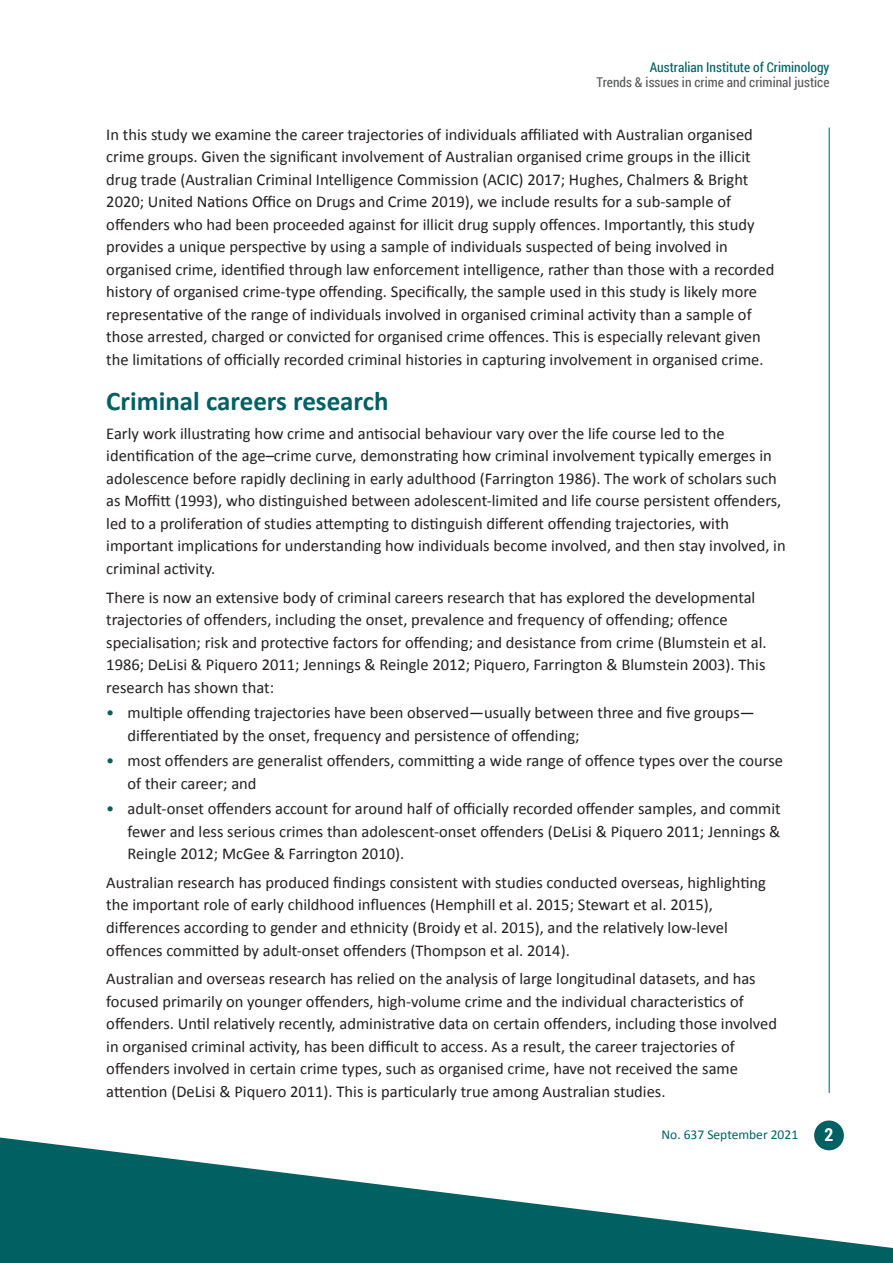
<style>
.page{position:relative;width:893px;height:1263px;background:#fff}
.page>*{position:absolute;margin:0;border:0;box-sizing:border-box;transform-origin:0 0}
.t1{font:700 27px "Calibri";color:#006062}
.t2{font:700 18px "Roboto Condensed";color:#fff}
.body{font:16.5px/22.5px "Calibri";color:#231f20}
.t3{font:13.5px "Roboto Condensed";color:#57585a}
.t4{font:13.5px "Roboto Condensed";color:#006062}
.t5{font:13.5px "Calibri";color:#006062}
.s1{color:#006062}
</style>
<div class="page">
<hr style="left:829px;top:128px;width:1px;height:965px;background:#006062">
<div style="left:814px;top:1120px;width:30px;height:30px;background:#006062;border-radius:50%"></div>
<svg style="left:0;top:1137px;width:893px;height:126px;fill:#006062"></svg>
<p class="t4" style="left:650px;top:58px;width:181px">Australian Institute of Criminology</p>
<p class="t3" style="left:597px;top:73px;width:234px">Trends &amp; issues in crime and criminal justice</p>
<p class="body" style="left:106px;top:123px;width:670px">In this study we examine the career trajectories of individuals affiliated with Australian organised crime groups. Given the significant involvement of Australian organised crime groups in the illicit drug trade (Australian Criminal Intelligence Commission (ACIC) 2017; Hughes, Chalmers &amp; Bright 2020; United Nations Office on Drugs and Crime 2019), we include results for a sub-sample of offenders who had been proceeded against for illicit drug supply offences. Importantly, this study provides a unique perspective by using a sample of individuals suspected of being involved in organised crime, identified through law enforcement intelligence, rather than those with a recorded history of organised crime-type offending. Specifically, the sample used in this study is likely more representative of the range of individuals involved in organised criminal activity than a sample of those arrested, charged or convicted for organised crime offences. This is especially relevant given the limitations of officially recorded criminal histories in capturing involvement in organised crime.</p>
<h1 class="t1" style="left:106px;top:384px;width:284px">Criminal careers research</h1>
<p class="body" style="left:106px;top:422px;width:681px">Early work illustrating how crime and antisocial behaviour vary over the life course led to the identification of the age–crime curve, demonstrating how criminal involvement typically emerges in adolescence before rapidly declining in early adulthood (Farrington 1986). The work of scholars such as Moffitt (1993), who distinguished between adolescent-limited and life course persistent offenders, led to a proliferation of studies attempting to distinguish different offending trajectories, with important implications for understanding how individuals become involved, and then stay involved, in criminal activity.</p>
<p class="body" style="left:106px;top:586px;width:662px">There is now an extensive body of criminal careers research that has explored the developmental trajectories of offenders, including the onset, prevalence and frequency of offending; offence specialisation; risk and protective factors for offending; and desistance from crime (Blumstein et al.<br>1986; DeLisi &amp; Piquero 2011; Jennings &amp; Reingle 2012; Piquero, Farrington &amp; Blumstein 2003). This research has shown that:</p>
<p class="body" style="left:128px;top:701px;width:629px;text-indent:-21px"><span class="s1">•</span> multiple offending trajectories have been observed—usually between three and five groups— differentiated by the onset, frequency and persistence of offending;</p>
<p class="body" style="left:128px;top:749px;width:657px;text-indent:-21px"><span class="s1">•</span> most offenders are generalist offenders, committing a wide range of offence types over the course of their career; and</p>
<p class="body" style="left:128px;top:797px;width:655px;text-align:justify;text-indent:-21px"><span class="s1">•</span> adult-onset offenders account for around half of officially recorded offender samples, and commit fewer and less serious crimes than adolescent-onset offenders (DeLisi &amp; Piquero 2011; Jennings &amp; Reingle 2012; McGee &amp; Farrington 2010).</p>
<p class="body" style="left:106px;top:871px;width:661px">Australian research has produced findings consistent with studies conducted overseas, highlighting the important role of early childhood influences (Hemphill et al. 2015; Stewart et al. 2015), differences according to gender and ethnicity (Broidy et al. 2015), and the relatively low-level offences committed by adult-onset offenders (Thompson et al. 2014).</p>
<p class="body" style="left:106px;top:968px;width:672px">Australian and overseas research has relied on the analysis of large longitudinal datasets, and has focused primarily on younger offenders, high-volume crime and the individual characteristics of offenders. Until relatively recently, administrative data on certain offenders, including those involved in organised criminal activity, has been difficult to access. As a result, the career trajectories of offenders involved in certain crime types, such as organised crime, have not received the same attention (DeLisi &amp; Piquero 2011). This is particularly true among Australian studies.</p>
<p class="t5" style="left:661px;top:1126px;width:138px">No. 637 September 2021</p>
<p class="t2" style="left:824px;top:1122px;width:10px">2</p>
</div>
